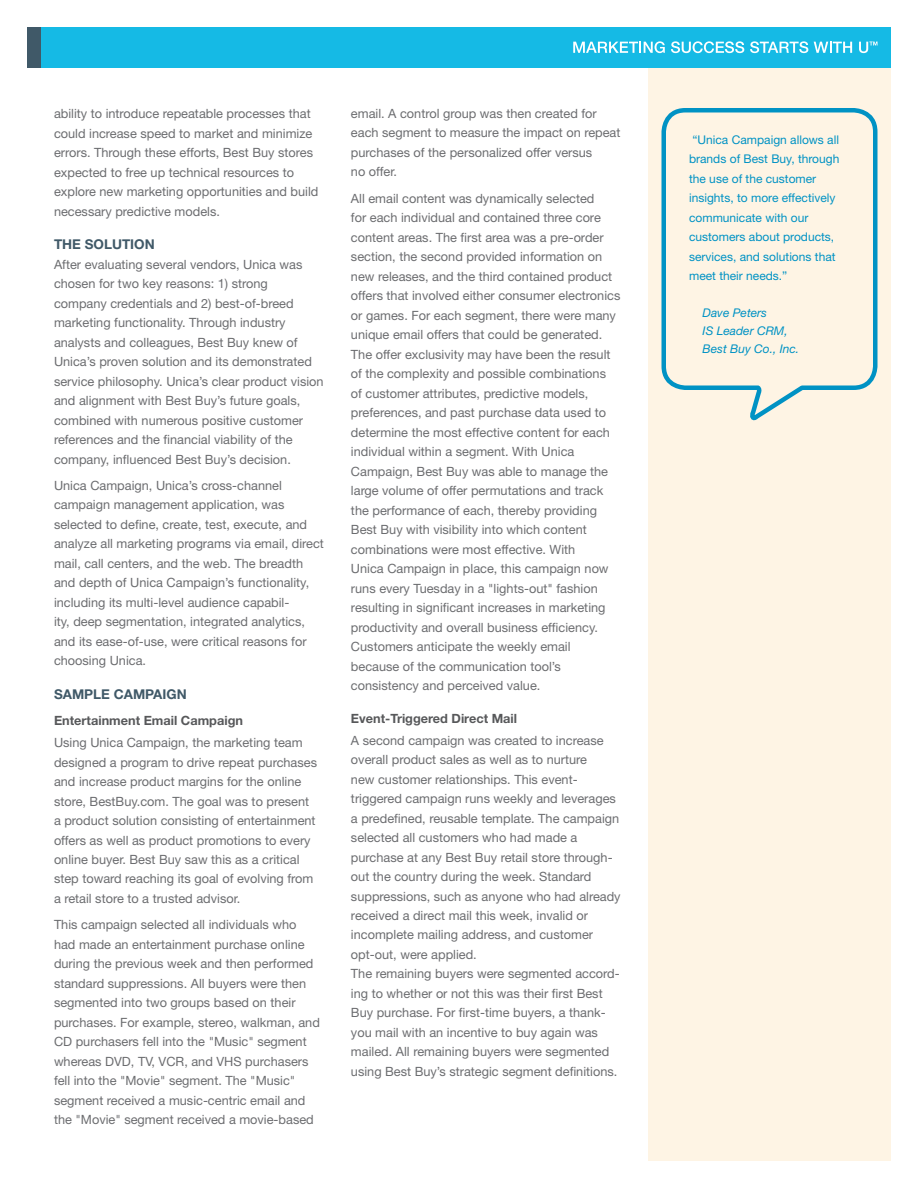
<style>
.page{position:relative;width:918px;height:1188px;background:#fff}
.page>*{position:absolute;margin:0;border:0;box-sizing:border-box;transform-origin:0 0}
.Header3{font:700 13.5px "Helvetica Neue";color:#405968}
.t1{font:12.75px/19.5px "Helvetica Neue";color:#6c6d70}
.Header4{font:700 12.75px "Helvetica Neue";color:#57585a}
.Sidebar__Bubble_Text{font:12px/19.5px "Helvetica Neue";color:#0092c4}
.Sidebar__Bubble_Text-2{font:italic 12px/18px "Helvetica Neue";color:#0092c4}
</style>
<div class="page">
<div style="left:648px;top:27px;width:243px;height:1134px;background:#fef4e4"></div>
<div style="left:27px;top:27px;width:864px;height:41px;background:#15bae5"></div>
<div style="left:27px;top:27px;width:13px;height:41px;background:#405968"></div>
<svg style="left:573px;top:41px;width:92px;height:12px"></svg>
<svg style="left:671px;top:41px;width:73px;height:12px"></svg>
<svg style="left:750px;top:41px;width:58px;height:12px"></svg>
<svg style="left:814px;top:42px;width:38px;height:11px"></svg>
<svg style="left:859px;top:42px;width:19px;height:11px"></svg>
<svg style="left:661px;top:108px;width:217px;height:312px"></svg>
<p class="t1" style="left:54px;top:104px;width:266px">ability to introduce repeatable processes that could increase speed to market and minimize errors. Through these efforts, Best Buy stores expected to free up technical resources to explore new marketing opportunities and build necessary predictive models.</p>
<p class="Header3" style="left:54px;top:236px;width:50px">The Solution</p>
<p class="t1" style="left:54px;top:254px;width:271px">After evaluating several vendors, Unica was chosen for two key reasons: 1) strong company credentials and 2) best-of-breed marketing functionality. Through industry analysts and colleagues, Best Buy knew of Unica’s proven solution and its demonstrated service philosophy. Unica’s clear product vision and alignment with Best Buy’s future goals, combined with numerous positive customer references and the financial viability of the company, influenced Best Buy’s decision.</p>
<p class="t1" style="left:54px;top:476px;width:271px">Unica Campaign, Unica’s cross-channel campaign management application, was selected to define, create, test, execute, and analyze all marketing programs via email, direct mail, call centers, and the web. The breadth and depth of Unica Campaign’s functionality, including its multi-level audience capabil-<br>ity, deep segmentation, integrated analytics, and its ease-of-use, were critical reasons for choosing Unica.</p>
<p class="Header3" style="left:54px;top:686px;width:134px">SAMPLE CAMPAIGN</p>
<p class="Header4" style="left:54px;top:713px;width:191px">Entertainment Email Campaign</p>
<p class="t1" style="left:54px;top:733px;width:265px">Using Unica Campaign, the marketing team designed a program to drive repeat purchases and increase product margins for the online store, BestBuy.com. The goal was to present a product solution consisting of entertainment offers as well as product promotions to every online buyer. Best Buy saw this as a critical step toward reaching its goal of evolving from a retail store to a trusted advisor.</p>
<p class="t1" style="left:54px;top:915px;width:267px">This campaign selected all individuals who had made an entertainment purchase online during the previous week and then performed standard suppressions. All buyers were then segmented into two groups based on their purchases. For example, stereo, walkman, and CD purchasers fell into the "Music" segment whereas DVD, TV, VCR, and VHS purchasers fell into the "Movie" segment. The "Music" segment received a music-centric email and the "Movie" segment received a movie-based</p>
<p class="t1" style="left:351px;top:103px;width:271px">email. A control group was then created for each segment to measure the impact on repeat purchases of the personalized offer versus<br>no offer.</p>
<p class="t1" style="left:351px;top:188px;width:271px">All email content was dynamically selected<br>for each individual and contained three core content areas. The first area was a pre-order section, the second provided information on new releases, and the third contained product offers that involved either consumer electronics or games. For each segment, there were many unique email offers that could be generated.<br>The offer exclusivity may have been the result of the complexity and possible combinations<br>of customer attributes, predictive models, preferences, and past purchase data used to determine the most effective content for each individual within a segment. With Unica Campaign, Best Buy was able to manage the large volume of offer permutations and track the performance of each, thereby providing Best Buy with visibility into which content combinations were most effective. With<br>Unica Campaign in place, this campaign now runs every Tuesday in a "lights-out" fashion resulting in significant increases in marketing productivity and overall business efficiency.<br>Customers anticipate the weekly email because of the communication tool’s consistency and perceived value.</p>
<p class="Header4" style="left:351px;top:710px;width:168px">Event-Triggered Direct Mail</p>
<p class="t1" style="left:351px;top:730px;width:271px">A second campaign was created to increase overall product sales as well as to nurture<br>new customer relationships. This event&shy;triggered campaign runs weekly and leverages a predefined, reusable template. The campaign selected all customers who had made a purchase at any Best Buy retail store through&shy;out the country during the week. Standard suppressions, such as anyone who had already received a direct mail this week, invalid or incomplete mailing address, and customer opt-out, were applied.<br>The remaining buyers were segmented accord&shy;ing to whether or not this was their first Best Buy purchase. For first-time buyers, a thank&shy;you mail with an incentive to buy again was mailed. All remaining buyers were segmented using Best Buy’s strategic segment definitions.</p>
<p class="Sidebar__Bubble_Text" style="left:689px;top:129px;width:152px">“Unica Campaign allows all brands of Best Buy, through the use of the customer insights, to more effectively communicate with our customers about products, services, and solutions that meet their needs.”</p>
<p class="Sidebar__Bubble_Text-2" style="left:703px;top:303px;width:98px">Dave Peters<br>IS Leader CRM,<br>Best Buy Co., Inc.</p>
</div>
